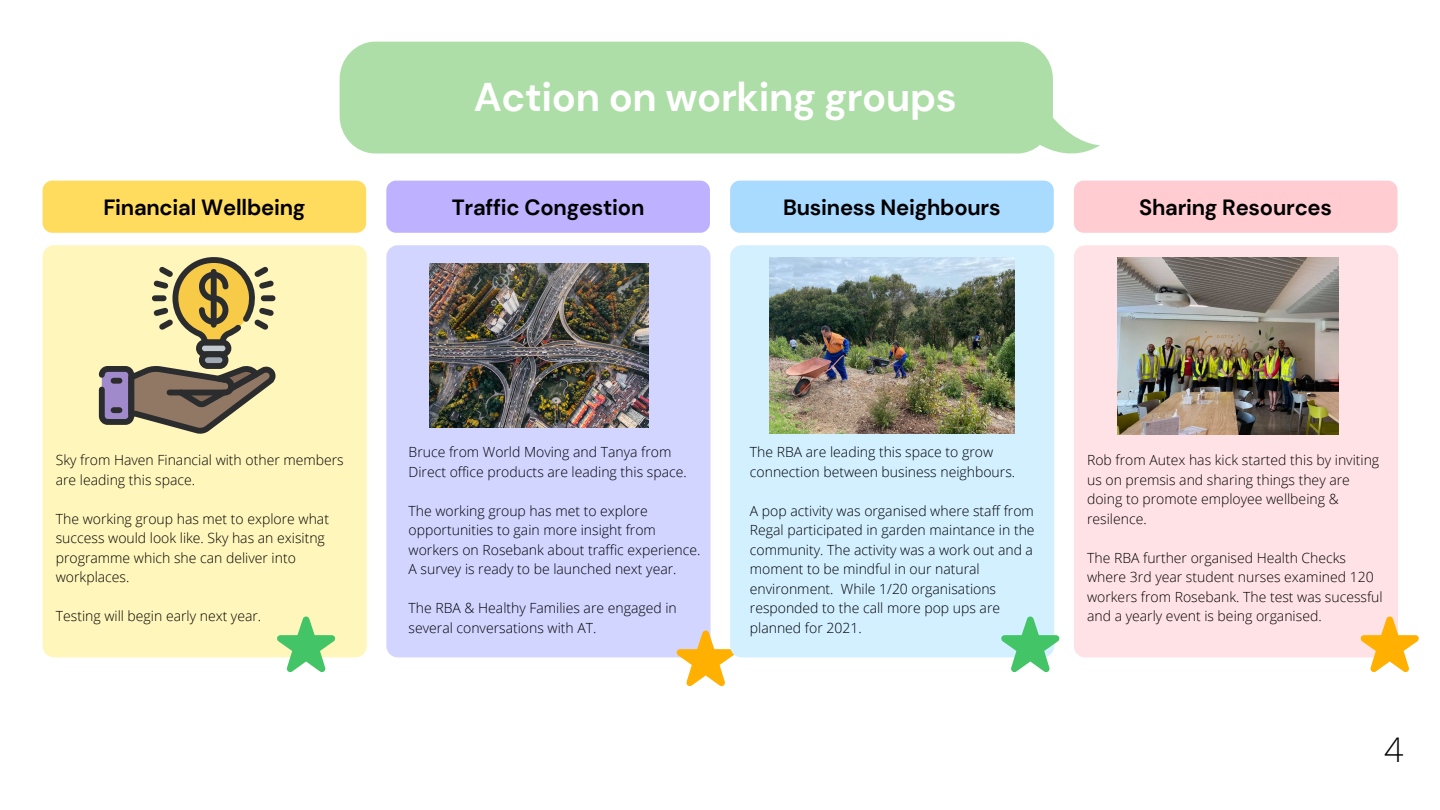
<style>
.page{position:relative;width:1440px;height:810px;background:#fff}
.page>*{position:absolute;margin:0;border:0;box-sizing:border-box;transform-origin:0 0}
.t1{font:700 40px "DM Sans";letter-spacing:-.01em;color:#fff}
.t2{font:300 34px "Open Sans";color:#000}
.t3{font:700 22px "DM Sans";letter-spacing:-.01em;color:#000}
.t4{font:300 14px/19.5px "Open Sans";color:#000}
</style>
<div class="page">
<div style="left:43px;top:245px;width:324px;height:412px;background:#fff6bb;border-radius:12px"></div>
<div style="left:386px;top:245px;width:325px;height:412px;background:#d2d5ff;border-radius:12px"></div>
<div style="left:1074px;top:245px;width:324px;height:412px;background:#ffe2e5;border-radius:12px"></div>
<svg style="left:277px;top:617px;width:58px;height:55px"></svg>
<svg style="left:676px;top:631px;width:58px;height:55px"></svg>
<div style="left:1074px;top:181px;width:324px;height:52px;background:#ffccd2;border-radius:10px"></div>
<svg style="left:340px;top:42px;width:760px;height:112px;background:#b3e0ac"></svg>
<div style="left:43px;top:181px;width:323px;height:52px;background:#ffdc5d;border-radius:10px"></div>
<div style="left:386px;top:181px;width:324px;height:52px;background:#beb1ff;border-radius:10px"></div>
<div style="left:730px;top:245px;width:324px;height:412px;background:#d2f0ff;border-radius:12px"></div>
<div style="left:730px;top:181px;width:324px;height:52px;background:#a9daff;border-radius:10px"></div>
<div style="left:102px;top:369px;width:29px;height:53px;background:#a08acc;border-radius:6px"></div>
<div style="left:99px;top:366px;width:35px;height:59px;border:6px solid #2b2c2d;border-radius:6px"></div>
<svg style="left:114px;top:378px;width:5px;height:6px"></svg>
<svg style="left:114px;top:407px;width:5px;height:6px"></svg>
<svg style="left:125px;top:257px;width:151px;height:177px"></svg>
<img style="left:430px;top:263px;width:219px;height:165px">
<img style="left:769px;top:257px;width:245px;height:176px">
<img style="left:1118px;top:257px;width:220px;height:177px">
<svg style="left:1360px;top:617px;width:59px;height:55px"></svg>
<svg style="left:1001px;top:617px;width:59px;height:55px"></svg>
<h1 class="t1" style="left:474px;top:71px;width:484px">Action on working groups</h1>
<h3 class="t3" style="left:103px;top:193px;width:204px">Financial Wellbeing</h3>
<h3 class="t3" style="left:452px;top:193px;width:194px">Traffic Congestion</h3>
<h3 class="t3" style="left:783px;top:193px;width:219px">Business Neighbours</h3>
<h3 class="t3" style="left:1139px;top:193px;width:194px">Sharing Resources</h3>
<p class="t4" style="left:56px;top:450px;width:289px">Sky from Haven Financial with other members are leading this space.</p>
<p class="t4" style="left:56px;top:508px;width:275px">The working group has met to explore what success would look like. Sky has an exisitng programme which she can deliver into workplaces.</p>
<p class="t4" style="left:56px;top:606px;width:207px">Testing will begin early next year.</p>
<p class="t4" style="left:409px;top:442px;width:280px">Bruce from World Moving and Tanya from<br>Direct office products are leading this space.</p>
<p class="t4" style="left:409px;top:501px;width:293px">The working group has met to explore opportunities to gain more insight from workers on Rosebank about traffic experience.<br>A survey is ready to be launched next year.</p>
<p class="t4" style="left:409px;top:598px;width:270px">The RBA &amp; Healthy Families are engaged in several conversations with AT.</p>
<p class="t4" style="left:750px;top:442px;width:267px">The RBA are leading this space to grow connection between business neighbours.</p>
<p class="t4" style="left:750px;top:501px;width:286px">A pop activity was organised where staff from Regal participated in garden maintance in the community. The activity was a work out and a moment to be mindful in our natural environment. While 1/20 organisations responded to the call more pop ups are planned for 2021.</p>
<p class="t4" style="left:1087px;top:450px;width:294px">Rob from Autex has kick started this by inviting us on premsis and sharing things they are doing to promote employee wellbeing &amp; resilence.</p>
<p class="t4" style="left:1087px;top:547px;width:297px">The RBA further organised Health Checks where 3rd year student nurses examined 120 workers from Rosebank. The test was sucessful and a yearly event is being organised.</p>
<h2 class="t2" style="left:1384px;top:726px;width:21px">4</h2>
</div>
